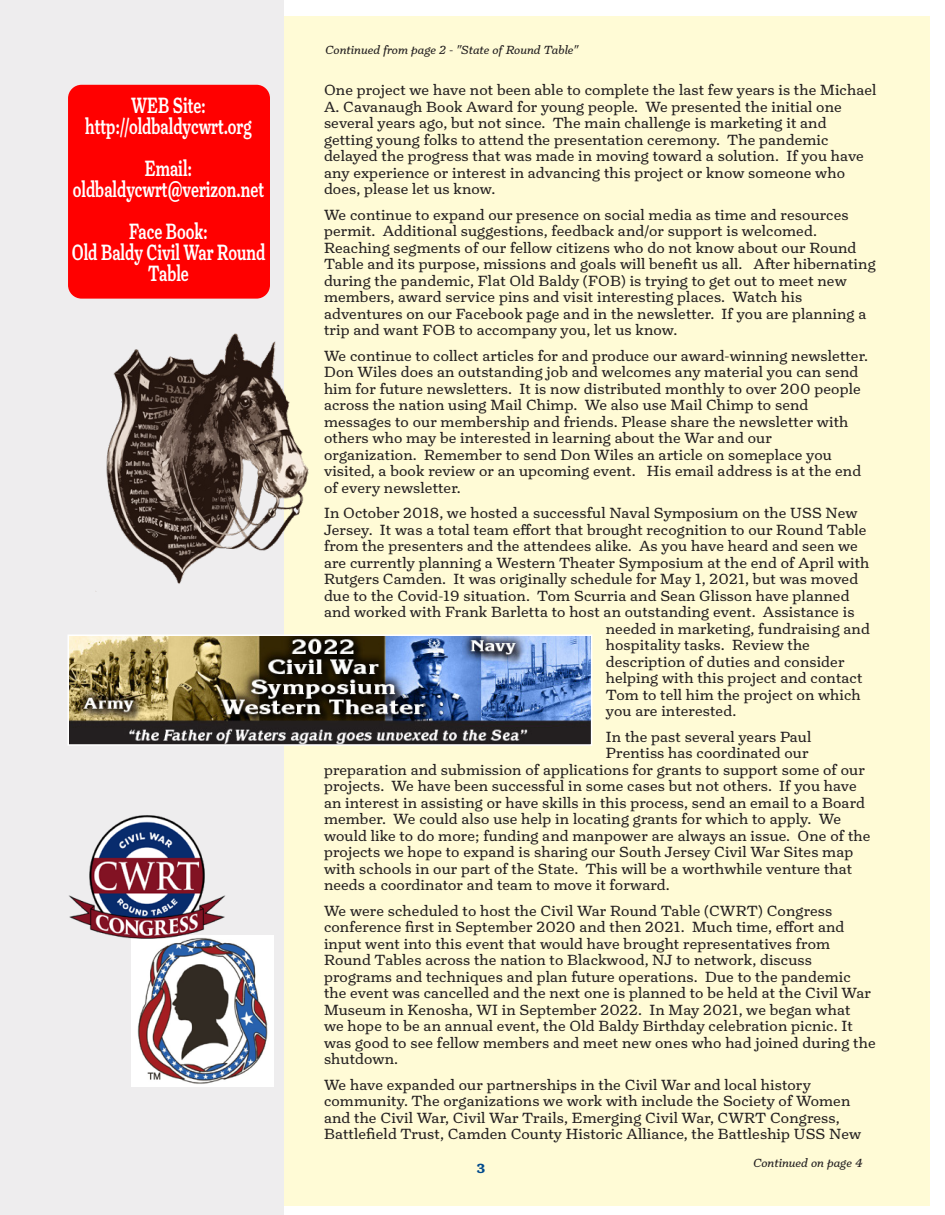
<style>
.page{position:relative;width:945px;height:1215px;background:#fff}
.page>*{position:absolute;margin:0;border:0;box-sizing:border-box;transform-origin:0 0}
.t1{font:500 22.5px/21px "Turnip";color:#fff;text-align:center;scale:.67 1}
.t2{font:15px/16.5px "Turnip";letter-spacing:.01em;color:#231f20}
.t3{font:700 13.5px "Turnip";color:#004a8d}
.t4{font:italic 12px "Turnip";color:#231f20}
</style>
<div class="page">
<div style="left:14px;top:16px;width:916px;height:1189px;background:#fffbd6"></div>
<div style="left:0;top:0;width:283px;height:1215px;background:#eeedee"></div>
<div style="left:68px;top:85px;width:202px;height:214px;background:#f00;border-radius:14px"></div>
<img style="left:106px;top:329px;width:203px;height:262px">
<img style="left:131px;top:936px;width:143px;height:150px">
<img style="left:71px;top:637px;width:518px;height:106px">
<div style="left:68px;top:634px;width:524px;height:112px;border:2px solid #fff"></div>
<img style="left:69px;top:815px;width:159px;height:125px">
<h1 class="t1" style="left:85px;top:95px;width:250px">WEB Site: http://oldbaldycwrt.org</h1>
<h1 class="t1" style="left:73px;top:158px;width:287px">Email: oldbaldycwrt@verizon.net</h1>
<h1 class="t1" style="left:72px;top:221px;width:290px">Face Book:<br>Old Baldy Civil War Round<br>Table</h1>
<p class="t4" style="left:326px;top:42px;width:255px">Continued from page 2 - "State of Round Table"</p>
<p class="t2" style="left:324px;top:82px;width:554px">One project we have not been able to complete the last few years is the Michael A. Cavanaugh Book Award for young people. We presented the initial one several years ago, but not since. The main challenge is marketing it and getting young folks to attend the presentation ceremony. The pandemic delayed the progress that was made in moving toward a solution. If you have any experience or interest in advancing this project or know someone who does, please let us know.</p>
<p class="t2" style="left:324px;top:206px;width:553px">We continue to expand our presence on social media as time and resources permit. Additional suggestions, feedback and/or support is welcomed.<br>Reaching segments of our fellow citizens who do not know about our Round Table and its purpose, missions and goals will benefit us all. After hibernating during the pandemic, Flat Old Baldy (FOB) is trying to get out to meet new members, award service pins and visit interesting places. Watch his adventures on our Facebook page and in the newsletter. If you are planning a trip and want FOB to accompany you, let us know.</p>
<p class="t2" style="left:324px;top:347px;width:546px">We continue to collect articles for and produce our award-winning newsletter.<br>Don Wiles does an outstanding job and welcomes any material you can send him for future newsletters. It is now distributed monthly to over 200 people across the nation using Mail Chimp. We also use Mail Chimp to send messages to our membership and friends. Please share the newsletter with others who may be interested in learning about the War and our organization. Remember to send Don Wiles an article on someplace you visited, a book review or an upcoming event. His email address is at the end of every newsletter.</p>
<p class="t2" style="left:324px;top:505px;width:535px">In October 2018, we hosted a successful Naval Symposium on the USS New</p>
<p class="t2" style="left:324px;top:521px;width:544px">Jersey. It was a total team effort that brought recognition to our Round Table</p>
<p class="t2" style="left:324px;top:538px;width:535px">from the presenters and the attendees alike. As you have heard and seen we</p>
<p class="t2" style="left:324px;top:554px;width:547px">are currently planning a Western Theater Symposium at the end of April with</p>
<p class="t2" style="left:324px;top:571px;width:536px">Rutgers Camden. It was originally schedule for May 1, 2021, but was moved</p>
<p class="t2" style="left:324px;top:587px;width:527px">due to the Covid-19 situation. Tom Scurria and Sean Glisson have planned</p>
<p class="t2" style="left:324px;top:604px;width:532px">and worked with Frank Barletta to host an outstanding event. Assistance is</p>
<p class="t2" style="left:606px;top:620px;width:266px">needed in marketing, fundraising and</p>
<p class="t2" style="left:606px;top:637px;width:206px">hospitality tasks. Review the</p>
<p class="t2" style="left:606px;top:653px;width:240px">description of duties and consider</p>
<p class="t2" style="left:606px;top:670px;width:258px">helping with this project and contact</p>
<p class="t2" style="left:606px;top:686px;width:256px">Tom to tell him the project on which</p>
<p class="t2" style="left:606px;top:703px;width:132px">you are interested.</p>
<p class="t2" style="left:606px;top:728px;width:207px">In the past several years Paul</p>
<p class="t2" style="left:606px;top:745px;width:204px">Prentiss has coordinated our</p>
<p class="t2" style="left:324px;top:761px;width:542px">preparation and submission of applications for grants to support some of our</p>
<p class="t2" style="left:324px;top:778px;width:534px">projects. We have been successful in some cases but not others. If you have</p>
<p class="t2" style="left:324px;top:794px;width:543px">an interest in assisting or have skills in this process, send an email to a Board</p>
<p class="t2" style="left:324px;top:811px;width:519px">member. We could also use help in locating grants for which to apply. We</p>
<p class="t2" style="left:324px;top:827px;width:548px">would like to do more; funding and manpower are always an issue. One of the</p>
<p class="t2" style="left:324px;top:844px;width:531px">projects we hope to expand is sharing our South Jersey Civil War Sites map</p>
<p class="t2" style="left:324px;top:860px;width:530px">with schools in our part of the State. This will be a worthwhile venture that</p>
<p class="t2" style="left:324px;top:877px;width:347px">needs a coordinator and team to move it forward.</p>
<p class="t2" style="left:324px;top:902px;width:553px">We were scheduled to host the Civil War Round Table (CWRT) Congress conference first in September 2020 and then 2021. Much time, effort and input went into this event that would have brought representatives from Round Tables across the nation to Blackwood, NJ to network, discuss programs and techniques and plan future operations. Due to the pandemic the event was cancelled and the next one is planned to be held at the Civil War Museum in Kenosha, WI in September 2022. In May 2021, we began what<br>we hope to be an annual event, the Old Baldy Birthday celebration picnic. It was good to see fellow members and meet new ones who had joined during the shutdown.</p>
<p class="t2" style="left:324px;top:1076px;width:539px">We have expanded our partnerships in the Civil War and local history community. The organizations we work with include the Society of Women and the Civil War, Civil War Trails, Emerging Civil War, CWRT Congress, Battlefield Trust, Camden County Historic Alliance, the Battleship USS New</p>
<p class="t3" style="left:477px;top:1159px;width:10px">3</p>
<p class="t4" style="left:753px;top:1155px;width:111px">Continued on page 4</p>
</div>
